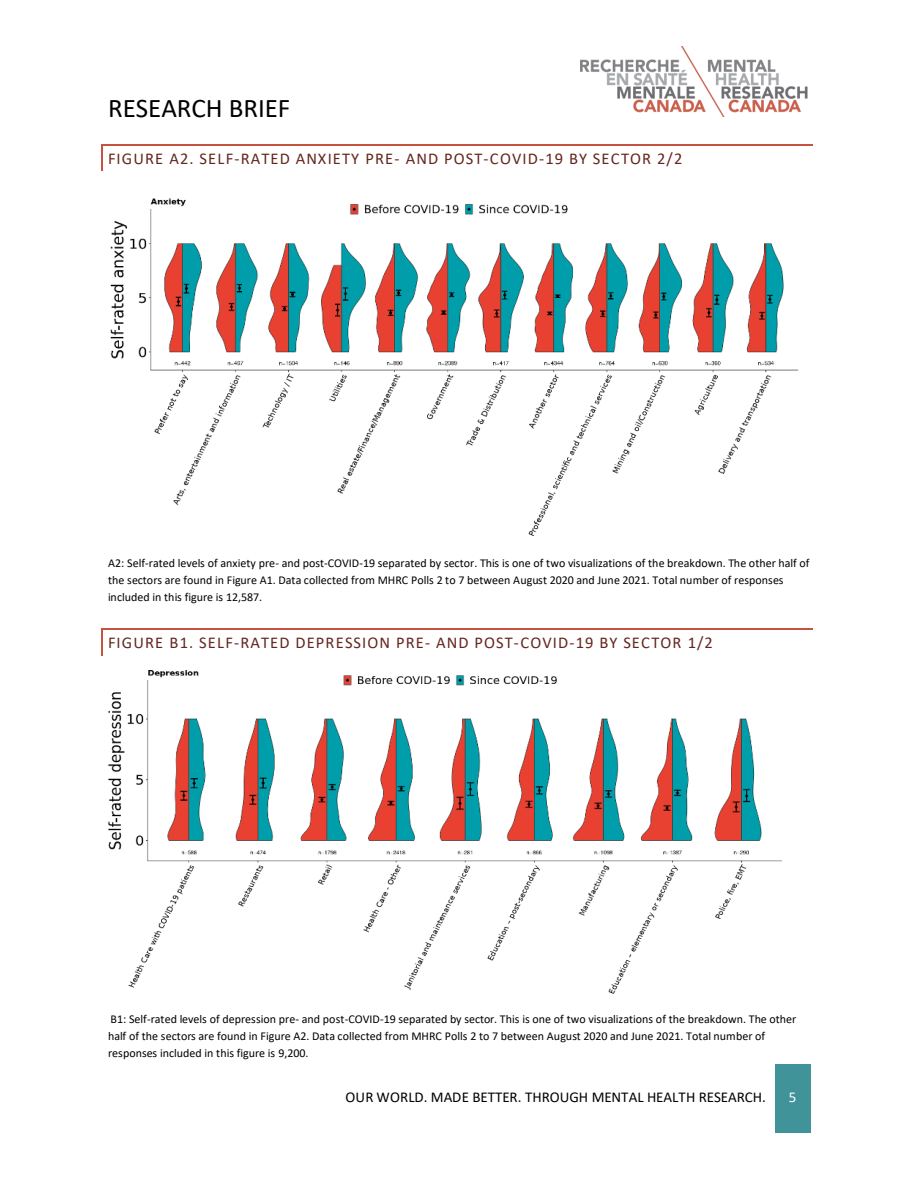
<style>
.page{position:relative;width:918px;height:1188px;background:#fff}
.page>*{position:absolute;margin:0;border:0;box-sizing:border-box;transform-origin:0 0}
.t1{font:27px "Calibri";color:#000}
.t2{font:16.5px "Calibri";letter-spacing:.065em;color:#64261e}
.t3{font:15px "Calibri";color:#000}
.t4{font:15px "Calibri";color:#fff}
.t5{font:12px/16.8px "Calibri";letter-spacing:.005em;color:#000}
</style>
<div class="page">
<div style="left:775px;top:1065px;width:35px;height:68px;background:#41939a"></div>
<img style="left:580px;top:47px;width:228px;height:70px">
<hr style="left:103px;top:144px;width:710px;height:2px;background:#c65242">
<svg style="left:102px;top:144px;width:1px;height:27px"></svg>
<hr style="left:103px;top:628px;width:710px;height:1px;background:#c65242">
<svg style="left:102px;top:628px;width:1px;height:28px"></svg>
<img style="left:110px;top:198px;width:689px;height:338px">
<img style="left:108px;top:670px;width:674px;height:324px">
<h1 class="t1" style="left:108px;top:97px;width:184px">RESEARCH BRIEF</h1>
<h2 class="t2" style="left:108px;top:152px;width:576px">FIGURE A2. SELF-RATED ANXIETY PRE- AND POST-COVID-19 BY SECTOR 2/2</h2>
<p class="t5" style="left:108px;top:555px;width:703px">A2: Self-rated levels of anxiety pre- and post-COVID-19 separated by sector. This is one of two visualizations of the breakdown. The other half of the sectors are found in Figure A1. Data collected from MHRC Polls 2 to 7 between August 2020 and June 2021. Total number of responses included in this figure is 12,587.</p>
<h2 class="t2" style="left:108px;top:636px;width:606px">FIGURE B1. SELF-RATED DEPRESSION PRE- AND POST-COVID-19 BY SECTOR 1/2</h2>
<p class="t5" style="left:108px;top:1012px;width:690px">B1: Self-rated levels of depression pre- and post-COVID-19 separated by sector. This is one of two visualizations of the breakdown. The other half of the sectors are found in Figure A2. Data collected from MHRC Polls 2 to 7 between August 2020 and June 2021. Total number of responses included in this figure is 9,200.</p>
<p class="t3" style="left:346px;top:1091px;width:422px">OUR WORLD. MADE BETTER. THROUGH MENTAL HEALTH RESEARCH.</p>
<p class="t4" style="left:789px;top:1091px;width:9px">5</p>
</div>
